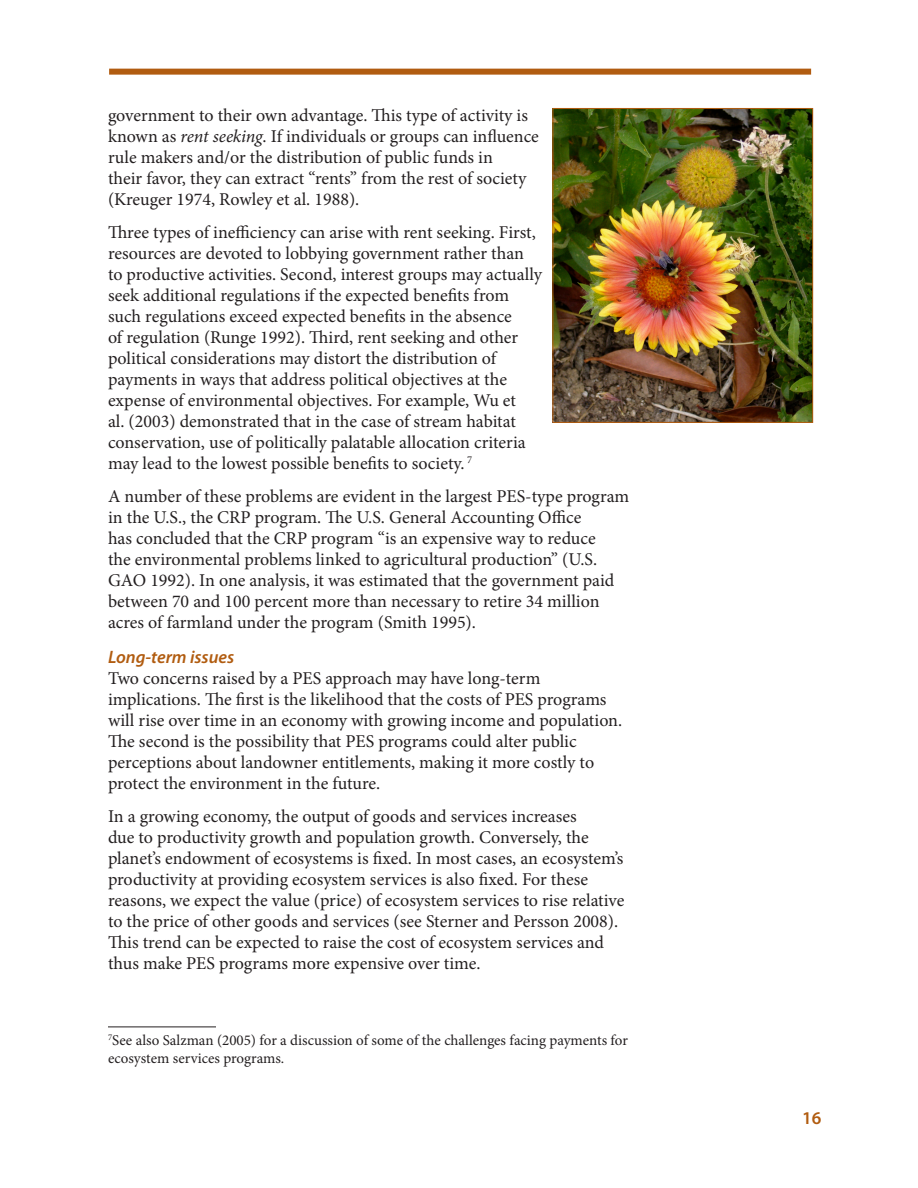
<style>
.page{position:relative;width:918px;height:1188px;background:#fff}
.page>*{position:absolute;margin:0;border:0;box-sizing:border-box;transform-origin:0 0}
.Body_text{font:18px/21px "Minion Pro";color:#231f20}
.Body_first{font:18px/21px "Minion Pro";letter-spacing:-.005em;color:#231f20}
.Subhead_3{font:italic 600 18px "Myriad Pro";color:#b15c10}
.t1{font:600 18px "Myriad Pro";color:#b15c10}
.footnote{font:15px/18px "Minion Pro";color:#231f20}
.s1{font-style:italic}
</style>
<div class="page">
<div style="left:109px;top:69px;width:702px;height:6px;background:#b15c10"></div>
<hr style="left:108px;top:1027px;width:108px;height:1px;background:#231f20">
<img style="left:555px;top:110px;width:256px;height:311px">
<div style="left:553px;top:108px;width:260px;height:315px;border:1px solid #b15c10"></div>
<p class="Body_text" style="left:108px;top:105px;width:432px">government to their own advantage. This type of activity is known as <span class="s1">rent seeking</span>. If individuals or groups can influence rule makers and/or the distribution of public funds in<br>their favor, they can extract “rents” from the rest of society (Kreuger 1974, Rowley et al. 1988).</p>
<p class="Body_text" style="left:108px;top:222px;width:436px">Three types of inefficiency can arise with rent seeking. First, resources are devoted to lobbying government rather than to productive activities. Second, interest groups may actually seek additional regulations if the expected benefits from such regulations exceed expected benefits in the absence<br>of regulation (Runge 1992). Third, rent seeking and other political considerations may distort the distribution of payments in ways that address political objectives at the expense of environmental objectives. For example, Wu et<br>al. (2003) demonstrated that in the case of stream habitat conservation, use of politically palatable allocation criteria may lead to the lowest possible benefits to society. <sup>7</sup></p>
<p class="Body_text" style="left:108px;top:486px;width:523px">A number of these problems are evident in the largest PES-type program in the U.S., the CRP program. The U.S. General Accounting Office<br>has concluded that the CRP program “is an expensive way to reduce<br>the environmental problems linked to agricultural production” (U.S.<br>GAO 1992). In one analysis, it was estimated that the government paid between 70 and 100 percent more than necessary to retire 34 million acres of farmland under the program (Smith 1995).</p>
<p class="Subhead_3" style="left:108px;top:646px;width:128px">Long-term issues</p>
<p class="Body_first" style="left:108px;top:668px;width:516px">Two concerns raised by a PES approach may have long-term implications. The first is the likelihood that the costs of PES programs will rise over time in an economy with growing income and population.<br>The second is the possibility that PES programs could alter public perceptions about landowner entitlements, making it more costly to protect the environment in the future.</p>
<p class="Body_text" style="left:108px;top:806px;width:518px">In a growing economy, the output of goods and services increases<br>due to productivity growth and population growth. Conversely, the planet’s endowment of ecosystems is fixed. In most cases, an ecosystem’s productivity at providing ecosystem services is also fixed. For these reasons, we expect the value (price) of ecosystem services to rise relative to the price of other goods and services (see Sterner and Persson 2008).<br>This trend can be expected to raise the cost of ecosystem services and thus make PES programs more expensive over time.</p>
<p class="footnote" style="left:108px;top:1031px;width:521px"><sup>7</sup>See also Salzman (2005) for a discussion of some of the challenges facing payments for ecosystem services programs.</p>
<p class="t1" style="left:802px;top:1106px;width:21px">16</p>
</div>
